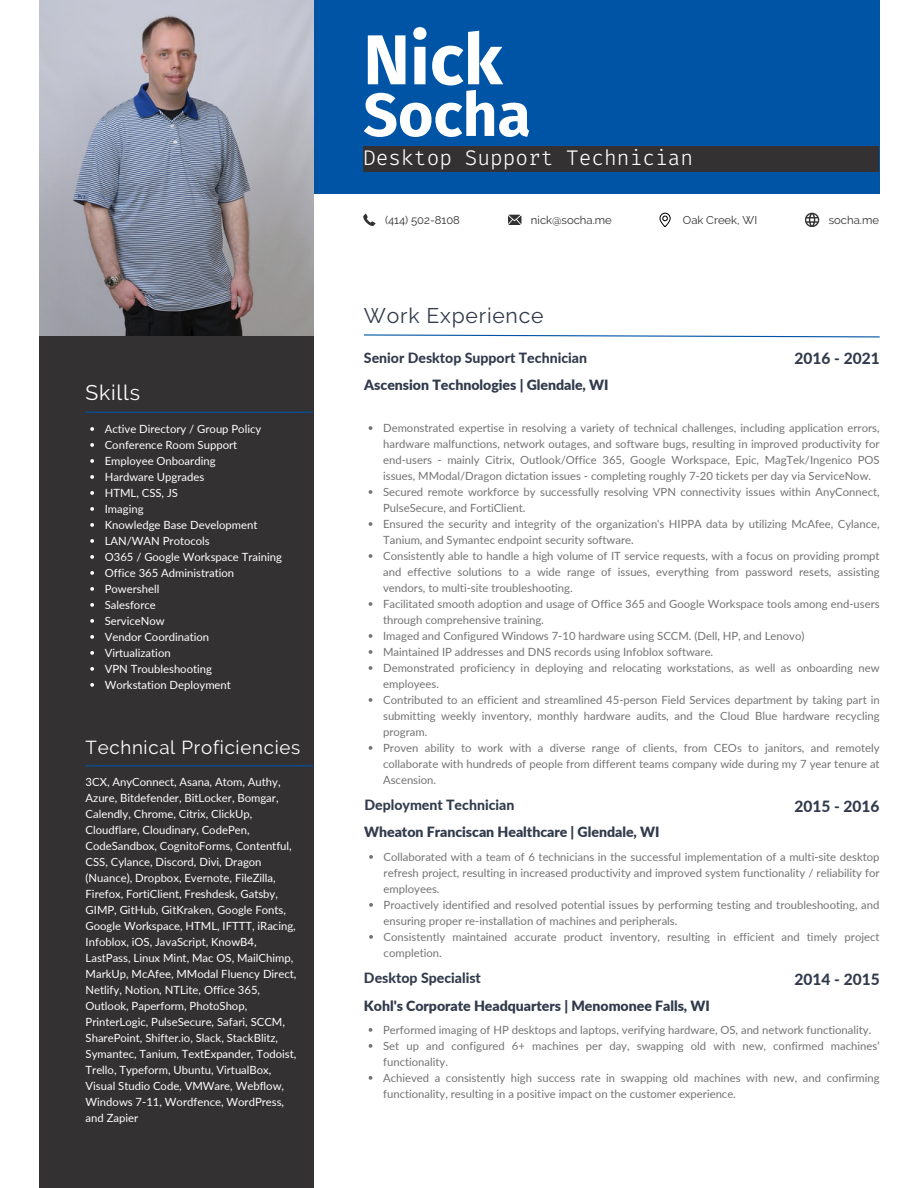
<style>
.page{position:relative;width:918px;height:1188px;background:#fff}
.page>*{position:absolute;margin:0;border:0;box-sizing:border-box;transform-origin:0 0}
.t1{font:700 70.5px "Fira Sans";color:#fff}
.t2{font:700 60.75px "Fira Sans";color:#fff}
.t3{font:300 21.15px "Fira Code";color:#fff}
.t4{font:21.15px "Raleway";letter-spacing:.035em;color:#323b4c}
.t5{font:21.15px "Raleway";letter-spacing:.035em;color:#fff}
.t6{font:18.75px "Raleway";letter-spacing:.035em;color:#fff}
.t7{font:800 15.45px "Lato";color:#323b4c}
.t8{font:900 14.1px "Lato";color:#323b4c}
.t9{font:800 14.1px "Lato";color:#323b4c}
.t10{font:11.25px/16px "Lato";color:#737373}
.t11{font:11.25px/16px "Lato";color:#fff}
.t12{font:11.25px "Raleway";color:#333132}
</style>
<div class="page">
<div style="left:39px;top:0;width:274px;height:1188px;background:#333132"></div>
<div style="left:313px;top:0;width:566px;height:193px;background:#0054a6"></div>
<img style="left:39px;top:0;width:274px;height:335px">
<svg style="left:364px;top:334px;width:516px;height:4px"></svg>
<div style="left:364px;top:146px;width:515px;height:25px;background:#333132"></div>
<svg style="left:363px;top:214px;width:12px;height:12px"></svg>
<svg style="left:508px;top:215px;width:13px;height:10px"></svg>
<svg style="left:805px;top:213px;width:14px;height:14px"></svg>
<svg style="left:369px;top:1028px;width:3px;height:4px"></svg>
<svg style="left:369px;top:1044px;width:3px;height:4px"></svg>
<svg style="left:369px;top:1076px;width:3px;height:4px"></svg>
<svg style="left:369px;top:855px;width:4px;height:4px"></svg>
<svg style="left:369px;top:903px;width:4px;height:4px"></svg>
<svg style="left:369px;top:935px;width:4px;height:4px"></svg>
<svg style="left:659px;top:213px;width:12px;height:14px"></svg>
<hr style="left:86px;top:412px;width:227px;height:1px;background:#0054a6">
<svg style="left:90px;top:427px;width:4px;height:4px"></svg>
<svg style="left:90px;top:443px;width:4px;height:4px"></svg>
<svg style="left:90px;top:459px;width:4px;height:4px"></svg>
<svg style="left:90px;top:475px;width:4px;height:4px"></svg>
<svg style="left:90px;top:491px;width:4px;height:4px"></svg>
<svg style="left:90px;top:507px;width:4px;height:4px"></svg>
<svg style="left:90px;top:523px;width:4px;height:4px"></svg>
<svg style="left:90px;top:539px;width:4px;height:4px"></svg>
<svg style="left:90px;top:555px;width:4px;height:4px"></svg>
<svg style="left:90px;top:571px;width:4px;height:4px"></svg>
<svg style="left:90px;top:587px;width:4px;height:4px"></svg>
<svg style="left:90px;top:603px;width:4px;height:4px"></svg>
<svg style="left:90px;top:619px;width:4px;height:4px"></svg>
<svg style="left:90px;top:635px;width:4px;height:4px"></svg>
<svg style="left:90px;top:651px;width:4px;height:4px"></svg>
<svg style="left:90px;top:667px;width:4px;height:4px"></svg>
<svg style="left:90px;top:683px;width:4px;height:4px"></svg>
<hr style="left:86px;top:765px;width:227px;height:1px;background:#0054a6">
<svg style="left:369px;top:426px;width:3px;height:4px"></svg>
<svg style="left:369px;top:490px;width:3px;height:4px"></svg>
<svg style="left:369px;top:522px;width:3px;height:4px"></svg>
<svg style="left:369px;top:554px;width:3px;height:4px"></svg>
<svg style="left:369px;top:602px;width:3px;height:4px"></svg>
<svg style="left:369px;top:634px;width:3px;height:4px"></svg>
<svg style="left:369px;top:650px;width:3px;height:4px"></svg>
<svg style="left:369px;top:666px;width:3px;height:4px"></svg>
<svg style="left:369px;top:698px;width:3px;height:4px"></svg>
<svg style="left:369px;top:746px;width:3px;height:4px"></svg>
<p class="t5" style="left:86px;top:380px;width:56px">Skills</p>
<p class="t11" style="left:105px;top:420px;width:158px">Active Directory / Group Policy</p>
<p class="t11" style="left:105px;top:436px;width:134px">Conference Room Support</p>
<p class="t11" style="left:105px;top:452px;width:112px">Employee Onboarding</p>
<p class="t11" style="left:105px;top:468px;width:101px">Hardware Upgrades</p>
<p class="t11" style="left:105px;top:484px;width:75px">HTML, CSS, JS</p>
<p class="t11" style="left:105px;top:500px;width:40px">Imaging</p>
<p class="t11" style="left:105px;top:516px;width:154px">Knowledge Base Development</p>
<p class="t11" style="left:105px;top:532px;width:107px">LAN/WAN Protocols</p>
<p class="t11" style="left:105px;top:548px;width:179px">O365 / Google Workspace Training</p>
<p class="t11" style="left:105px;top:564px;width:131px">Office 365 Administration</p>
<p class="t11" style="left:105px;top:580px;width:56px">Powershell</p>
<p class="t11" style="left:105px;top:596px;width:53px">Salesforce</p>
<p class="t11" style="left:105px;top:612px;width:61px">ServiceNow</p>
<p class="t11" style="left:105px;top:628px;width:106px">Vendor Coordination</p>
<p class="t11" style="left:105px;top:644px;width:67px">Virtualization</p>
<p class="t11" style="left:105px;top:660px;width:109px">VPN Troubleshooting</p>
<p class="t11" style="left:105px;top:676px;width:128px">Workstation Deployment</p>
<p class="t6" style="left:86px;top:736px;width:216px">Technical Proficiencies</p>
<p class="t11" style="left:86px;top:774px;width:212px">3CX, AnyConnect, Asana, Atom, Authy, Azure, Bitdefender, BitLocker, Bomgar, Calendly, Chrome, Citrix, ClickUp, Cloudflare, Cloudinary, CodePen, CodeSandbox, CognitoForms, Contentful, CSS, Cylance, Discord, Divi, Dragon (Nuance), Dropbox, Evernote, FileZilla, Firefox, FortiClient, Freshdesk, Gatsby, GIMP, GitHub, GitKraken, Google Fonts, Google Workspace, HTML, IFTTT, iRacing, Infoblox, iOS, JavaScript, KnowB4, LastPass, Linux Mint, Mac OS, MailChimp, MarkUp, McAfee, MModal Fluency Direct, Netlify, Notion, NTLite, Office 365, Outlook, Paperform, PhotoShop, PrinterLogic, PulseSecure, Safari, SCCM, SharePoint, Shifter.io, Slack, StackBlitz, Symantec, Tanium, TextExpander, Todoist, Trello, Typeform, Ubuntu, VirtualBox, Visual Studio Code, VMWare, Webflow, Windows 7-11, Wordfence, WordPress, and Zapier</p>
<p class="t1" style="left:363px;top:18px;width:141px">Nick</p>
<p class="t2" style="left:363px;top:79px;width:169px">Socha</p>
<p class="t3" style="left:363px;top:144px;width:331px">Desktop Support Technician</p>
<p class="t12" style="left:385px;top:213px;width:76px">(414) 502-8108</p>
<p class="t12" style="left:531px;top:213px;width:82px">nick@socha.me</p>
<p class="t12" style="left:829px;top:213px;width:52px">socha.me</p>
<p class="t12" style="left:683px;top:213px;width:76px">Oak Creek, WI</p>
<p class="t4" style="left:364px;top:303px;width:181px">Work Experience</p>
<p class="t9" style="left:364px;top:349px;width:225px">Senior Desktop Support Technician</p>
<p class="t7" style="left:795px;top:349px;width:87px">2016 - 2021</p>
<p class="t8" style="left:364px;top:376px;width:246px">Ascension Technologies | Glendale, WI</p>
<p class="t10" style="left:383px;top:419px;width:498px;text-align:justify">Demonstrated expertise in resolving a variety of technical challenges, including application errors, hardware malfunctions, network outages, and software bugs, resulting in improved productivity for end-users - mainly Citrix, Outlook/Office 365, Google Workspace, Epic, MagTek/Ingenico POS issues, MModal/Dragon dictation issues - completing roughly 7-20 tickets per day via ServiceNow.</p>
<p class="t10" style="left:383px;top:483px;width:498px">Secured remote workforce by successfully resolving VPN connectivity issues within AnyConnect,<br>PulseSecure, and FortiClient.</p>
<p class="t10" style="left:383px;top:515px;width:498px">Ensured the security and integrity of the organization's HIPPA data by utilizing McAfee, Cylance,<br>Tanium, and Symantec endpoint security software.</p>
<p class="t10" style="left:383px;top:547px;width:498px;text-align:justify">Consistently able to handle a high volume of IT service requests, with a focus on providing prompt and effective solutions to a wide range of issues, everything from password resets, assisting vendors, to multi-site troubleshooting.</p>
<p class="t10" style="left:383px;top:595px;width:498px">Facilitated smooth adoption and usage of Office 365 and Google Workspace tools among end-users through comprehensive training.</p>
<p class="t10" style="left:383px;top:627px;width:423px">Imaged and Configured Windows 7-10 hardware using SCCM. (Dell, HP, and Lenovo)</p>
<p class="t10" style="left:383px;top:643px;width:332px">Maintained IP addresses and DNS records using Infoblox software.</p>
<p class="t10" style="left:383px;top:659px;width:498px">Demonstrated proficiency in deploying and relocating workstations, as well as onboarding new employees.</p>
<p class="t10" style="left:383px;top:691px;width:498px;text-align:justify">Contributed to an efficient and streamlined 45-person Field Services department by taking part in submitting weekly inventory, monthly hardware audits, and the Cloud Blue hardware recycling program.</p>
<p class="t10" style="left:383px;top:739px;width:498px;text-align:justify">Proven ability to work with a diverse range of clients, from CEOs to janitors, and remotely collaborate with hundreds of people from different teams company wide during my 7 year tenure at Ascension.</p>
<p class="t9" style="left:364px;top:796px;width:151px">Deployment Technician</p>
<p class="t7" style="left:794px;top:797px;width:87px">2015 - 2016</p>
<p class="t8" style="left:364px;top:824px;width:297px">Wheaton Franciscan Healthcare | Glendale, WI</p>
<p class="t10" style="left:384px;top:848px;width:497px;text-align:justify">Collaborated with a team of 6 technicians in the successful implementation of a multi-site desktop refresh project, resulting in increased productivity and improved system functionality / reliability for employees.</p>
<p class="t10" style="left:384px;top:896px;width:497px">Proactively identified and resolved potential issues by performing testing and troubleshooting, and ensuring proper re-installation of machines and peripherals.</p>
<p class="t10" style="left:384px;top:928px;width:497px">Consistently maintained accurate product inventory, resulting in efficient and timely project completion.</p>
<p class="t9" style="left:364px;top:969px;width:118px">Desktop Specialist</p>
<p class="t7" style="left:795px;top:969px;width:87px">2014 - 2015</p>
<p class="t8" style="left:364px;top:997px;width:348px">Kohl's Corporate Headquarters | Menomonee Falls, WI</p>
<p class="t10" style="left:383px;top:1021px;width:490px">Performed imaging of HP desktops and laptops, verifying hardware, OS, and network functionality.</p>
<p class="t10" style="left:383px;top:1037px;width:498px">Set up and configured 6+ machines per day, swapping old with new, confirmed machines’ functionality.</p>
<p class="t10" style="left:383px;top:1069px;width:498px">Achieved a consistently high success rate in swapping old machines with new, and confirming functionality, resulting in a positive impact on the customer experience.</p>
</div>
